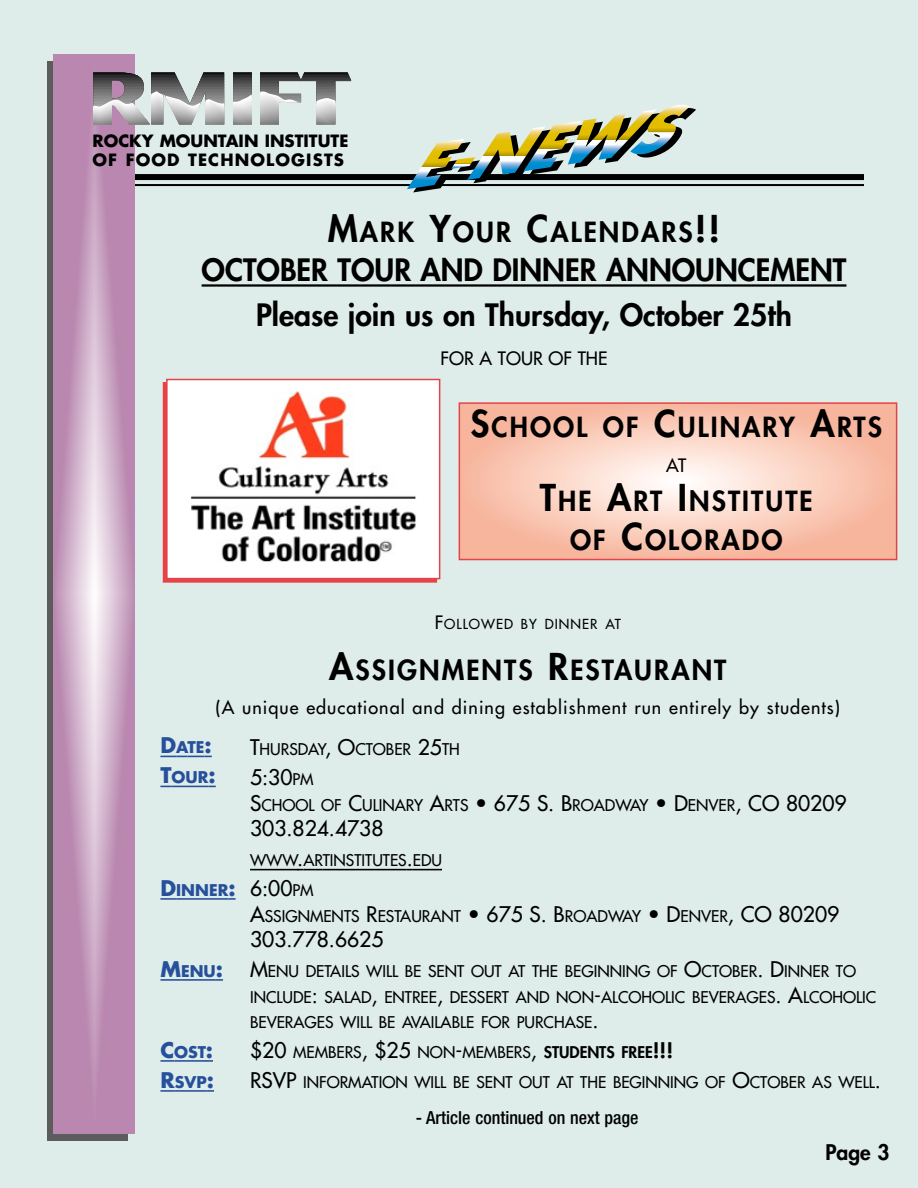
<style>
.page{position:relative;width:918px;height:1188px;background:#deede9}
.page>*{position:absolute;margin:0;border:0;box-sizing:border-box;transform-origin:0 0}
.t1{font:800 30px/45px "Futura";color:#000;text-align:center}
.t2{font:800 27px/39px "Futura";letter-spacing:.075em;color:#000;text-align:center}
.t3{font:21px "Futura";color:#000}
.t4{font:800 21px "Futura";color:#000}
.t5{font:18px "Futura";letter-spacing:.06em;color:#000}
.t6{font:500 condensed 18px "Helvetica Neue";color:#000}
.t7{font:18px "Futura";color:#000}
.t8{font:700 16.5px/19.5px "Futura";color:#000}
.t9{font:15.75px/25.5px "Futura";color:#000}
.t10{font:700 15.75px/30px "Futura";color:#27509c}
.t11{font:13.5px "Futura";letter-spacing:.075em;color:#000}
.s1{font-size:36px}
.s2{font-size:18px}
.s3{font-size:21px}
.s4{font-size:15.75px}
.s5{font-weight:800}
.s6{font-weight:800;font-size:21px}
</style>
<div class="page">
<svg style="left:47px;top:61px;width:81px;height:1080px;background:#7c6a79"></svg>
<div style="left:54px;top:77px;width:81px;height:1034px;background:#ba87b0"></div>
<div style="left:55px;top:91px;width:79px;height:1006px;background:#ba87b0"></div>
<div style="left:56px;top:101px;width:77px;height:986px;background:#ba87b0"></div>
<div style="left:57px;top:115px;width:75px;height:958px;background:#ba87b0"></div>
<svg style="left:58px;top:129px;width:73px;height:930px;background:#ba88b0"></svg>
<svg style="left:59px;top:140px;width:71px;height:908px;background:#ba89b1"></svg>
<svg style="left:60px;top:154px;width:69px;height:880px;background:#bb89b1"></svg>
<svg style="left:61px;top:168px;width:67px;height:852px;background:#bb8ab2"></svg>
<svg style="left:62px;top:178px;width:65px;height:832px;background:#bc8bb2"></svg>
<svg style="left:63px;top:192px;width:63px;height:804px;background:#bc8db3"></svg>
<svg style="left:64px;top:206px;width:61px;height:776px;background:#bd8eb4"></svg>
<svg style="left:65px;top:217px;width:59px;height:754px"></svg>
<svg style="left:65px;top:220px;width:58px;height:748px;background:#d0afc9"></svg>
<svg style="left:93px;top:73px;width:258px;height:52px"></svg>
<div style="left:135px;top:174px;width:729px;height:6px;background:#000"></div>
<hr style="left:135px;top:184px;width:729px;height:2px;background:#000">
<svg style="left:407px;top:105px;width:289px;height:87px"></svg>
<div style="left:163px;top:382px;width:274px;height:201px;border:2px solid #e54447"></div>
<hr style="left:202px;top:284px;width:644px;height:3px;background:#000">
<div style="left:167px;top:380px;width:273px;height:199px;background:#fff"></div>
<img style="left:191px;top:391px;width:225px;height:171px">
<div style="left:166px;top:379px;width:274px;height:200px;border:2px solid #e54447"></div>
<svg style="left:160px;top:756px;width:52px;height:1px"></svg>
<svg style="left:160px;top:786px;width:12px;height:1px"></svg>
<hr style="left:172px;top:786px;width:37px;height:1px;background:#27509c">
<svg style="left:160px;top:898px;width:16px;height:2px"></svg>
<hr style="left:176px;top:898px;width:52px;height:2px;background:#27509c">
<svg style="left:228px;top:898px;width:8px;height:2px"></svg>
<hr style="left:160px;top:979px;width:21px;height:2px;background:#27509c">
<hr style="left:181px;top:979px;width:35px;height:2px;background:#27509c">
<svg style="left:216px;top:979px;width:7px;height:2px"></svg>
<svg style="left:160px;top:1060px;width:14px;height:2px"></svg>
<hr style="left:174px;top:1060px;width:32px;height:2px;background:#27509c">
<svg style="left:206px;top:1060px;width:7px;height:2px"></svg>
<svg style="left:160px;top:1090px;width:15px;height:2px"></svg>
<hr style="left:175px;top:1090px;width:32px;height:2px;background:#27509c">
<svg style="left:207px;top:1090px;width:7px;height:2px"></svg>
<hr style="left:250px;top:869px;width:49px;height:1px;background:#000">
<svg style="left:299px;top:869px;width:24px;height:1px"></svg>
<hr style="left:323px;top:869px;width:84px;height:1px;background:#000">
<svg style="left:407px;top:869px;width:35px;height:1px"></svg>
<div style="left:459px;top:403px;width:438px;height:157px;background:#f7b59e"></div>
<div style="left:494px;top:415px;width:368px;height:133px;background:#f9c3ae;border-radius:50%"></div>
<div style="left:507px;top:420px;width:342px;height:123px;background:#fac7b3;border-radius:50%"></div>
<div style="left:513px;top:422px;width:330px;height:119px;background:#facab7;border-radius:50%"></div>
<div style="left:524px;top:426px;width:308px;height:111px;background:#fbcdbb;border-radius:50%"></div>
<div style="left:535px;top:430px;width:285px;height:103px;background:#fbd1c0;border-radius:50%"></div>
<div style="left:547px;top:434px;width:262px;height:95px;background:#fcd5c5;border-radius:50%"></div>
<div style="left:556px;top:437px;width:244px;height:88px;background:#fcd8c9;border-radius:50%"></div>
<div style="left:565px;top:441px;width:225px;height:81px;background:#fcdccd;border-radius:50%"></div>
<div style="left:567px;top:441px;width:222px;height:80px;background:#fcdcce;border-radius:50%"></div>
<div style="left:577px;top:445px;width:202px;height:73px;background:#fddfd2;border-radius:50%"></div>
<div style="left:584px;top:448px;width:188px;height:67px;background:#fde2d6;border-radius:50%"></div>
<div style="left:594px;top:451px;width:168px;height:61px;background:#fee5da;border-radius:50%"></div>
<div style="left:601px;top:454px;width:154px;height:55px;background:#fee7de;border-radius:50%"></div>
<div style="left:610px;top:457px;width:135px;height:49px;background:#feebe2;border-radius:50%"></div>
<div style="left:620px;top:460px;width:116px;height:42px;background:#feede6;border-radius:50%"></div>
<div style="left:627px;top:463px;width:102px;height:37px;background:#fef0ea;border-radius:50%"></div>
<div style="left:637px;top:467px;width:82px;height:29px;background:#fff3ee;border-radius:50%"></div>
<div style="left:646px;top:470px;width:64px;height:23px;background:#fff6f2;border-radius:50%"></div>
<div style="left:654px;top:473px;width:48px;height:17px;background:#fff9f6;border-radius:50%"></div>
<div style="left:663px;top:476px;width:30px;height:11px;background:#fffbfa;border-radius:50%"></div>
<hr style="left:672px;top:479px;width:12px;height:4px;background:#fffefe;border-radius:50%">
<div style="left:459px;top:402px;width:438px;height:158px;border:2px solid #e54447"></div>
<p class="t8" style="left:92px;top:132px;width:257px">ROCKY MOUNTAIN INSTITUTE<br>OF FOOD TECHNOLOGISTS</p>
<h2 class="t2" style="left:328px;top:215px;width:394px"><span class="s1">M</span>ARK <span class="s1">Y</span>OUR <span class="s1">C</span>ALENDARS<span class="s1">!!</span></h2>
<h1 class="t1" style="left:202px;top:250px;width:646px">OCTOBER TOUR AND DINNER ANNOUNCEMENT<br>Please join us on Thursday, October 25th</h1>
<p class="t7" style="left:441px;top:349px;width:168px">FOR A TOUR OF THE</p>
<h2 class="t2" style="left:470px;top:410px;width:413px"><span class="s1">S</span>CHOOL OF <span class="s1">C</span>ULINARY <span class="s1">A</span>RTS</h2>
<p class="t5" style="left:666px;top:456px;width:22px">AT</p>
<h2 class="t2" style="left:540px;top:483px;width:274px"><span class="s1">T</span>HE <span class="s1">A</span>RT <span class="s1">I</span>NSTITUTE<br>OF <span class="s1">C</span>OLORADO</h2>
<p class="t11" style="left:435px;top:617px;width:188px"><span class="s2">F</span>OLLOWED BY DINNER AT</p>
<h2 class="t2" style="left:329px;top:652px;width:399px"><span class="s1">A</span>SSIGNMENTS <span class="s1">R</span>ESTAURANT</h2>
<p class="t5" style="left:215px;top:699px;width:626px">(A unique educational and dining establishment run entirely by students)</p>
<p class="t10" style="left:160px;top:734px;width:57px"><span class="s3">D</span>ATE<span class="s3">:<br>T</span>OUR<span class="s3">:</span></p>
<p class="t10" style="left:160px;top:876px;width:77px"><span class="s3">D</span>INNER<span class="s3">:</span></p>
<p class="t10" style="left:160px;top:957px;width:64px"><span class="s3">M</span>ENU<span class="s3">:</span></p>
<p class="t10" style="left:160px;top:1038px;width:55px"><span class="s3">C</span>OST<span class="s3">:<br>R</span>SVP<span class="s3">:</span></p>
<p class="t9" style="left:250px;top:738px;width:211px"><span class="s3">T</span>HURSDAY<span class="s3">, O</span>CTOBER <span class="s3">25</span>TH</p>
<h3 class="t3" style="left:250px;top:767px;width:65px">5:30<span class="s4">PM</span></h3>
<p class="t9" style="left:250px;top:794px;width:598px"><span class="s3">S</span>CHOOL OF <span class="s3">C</span>ULINARY <span class="s3">A</span>RTS <span class="s3">• 675 S. B</span>ROADWAY <span class="s3">• D</span>ENVER<span class="s3">, CO 80209</span></p>
<h3 class="t3" style="left:250px;top:818px;width:135px">303.824.4738</h3>
<p class="t9" style="left:250px;top:849px;width:193px">WWW<span class="s3">.</span>ARTINSTITUTES<span class="s3">.</span>EDU</p>
<h3 class="t3" style="left:250px;top:878px;width:65px">6:00<span class="s4">PM</span></h3>
<p class="t9" style="left:250px;top:905px;width:591px"><span class="s3">A</span>SSIGNMENTS <span class="s3">R</span>ESTAURANT <span class="s3">• 675 S. B</span>ROADWAY <span class="s3">• D</span>ENVER<span class="s3">, CO 80209</span></p>
<h3 class="t3" style="left:250px;top:929px;width:135px">303.778.6625</h3>
<p class="t9" style="left:250px;top:960px;width:628px"><span class="s3">M</span>ENU DETAILS WILL BE SENT OUT AT THE BEGINNING OF <span class="s3">O</span>CTOBER<span class="s3">. D</span>INNER TO<br>INCLUDE<span class="s3">:</span> SALAD<span class="s3">,</span> ENTREE<span class="s3">,</span> DESSERT AND NON<span class="s3">-</span>ALCOHOLIC BEVERAGES<span class="s3">. A</span>LCOHOLIC<br>BEVERAGES WILL BE AVAILABLE FOR PURCHASE<span class="s3">.</span></p>
<p class="t9" style="left:250px;top:1039px;width:633px;line-height:30px"><span class="s3">$20</span> MEMBERS<span class="s3">, $25</span> NON<span class="s3">-</span>MEMBERS<span class="s3">,</span> <span class="s5">STUDENTS FREE</span><span class="s6">!!!<br></span><span class="s3">RSVP</span> INFORMATION WILL BE SENT OUT AT THE BEGINNING OF <span class="s3">O</span>CTOBER AS WELL<span class="s3">.</span></p>
<p class="t6" style="left:416px;top:1111px;width:224px">- Article continued on next page</p>
<h3 class="t4" style="left:825px;top:1143px;width:66px">Page 3</h3>
</div>
